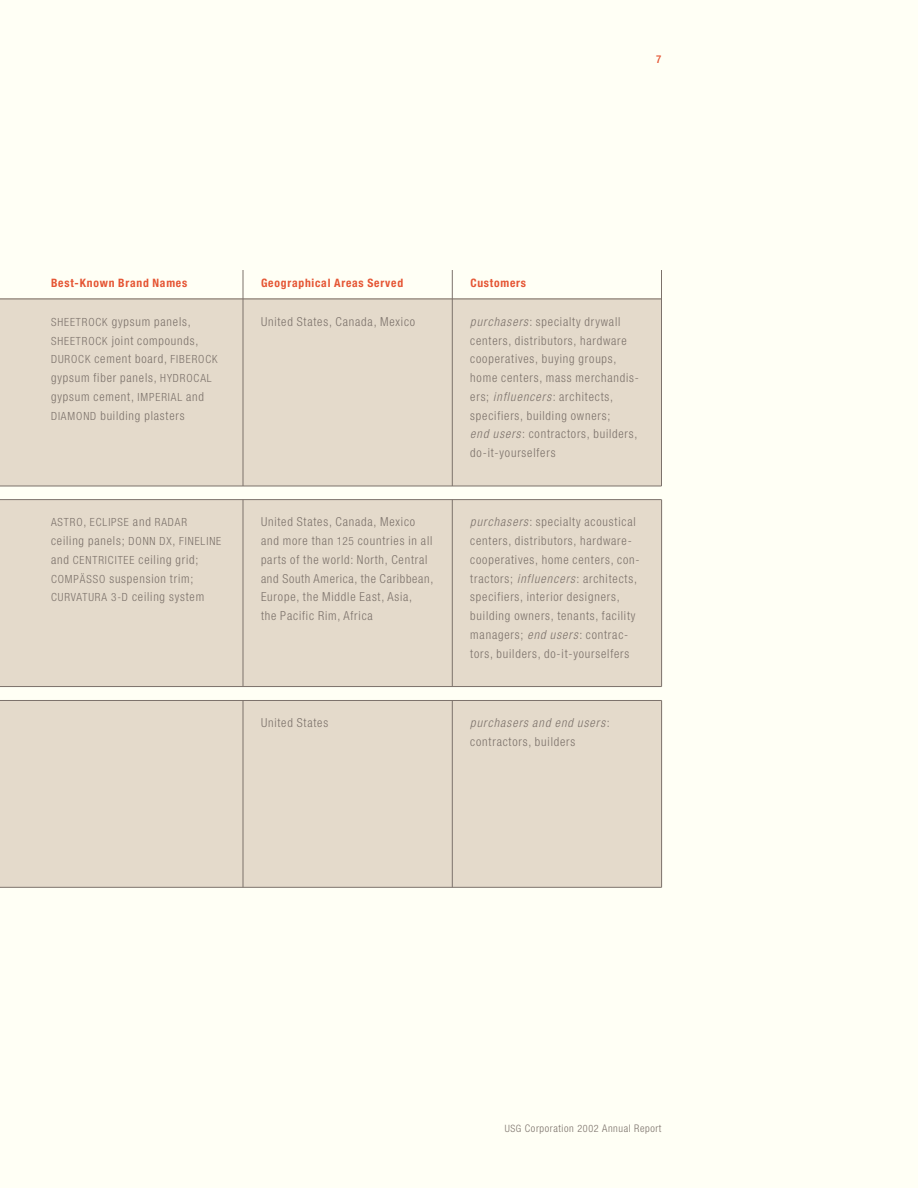
<style>
.page{position:relative;width:918px;height:1188px;background:#fffff5}
.page>*{position:absolute;margin:0;border:0;box-sizing:border-box;transform-origin:0 0}
.t1{font:300 condensed 12.3px/18.8px "Helvetica Neue";letter-spacing:.065em;color:#7c726b}
.t2{font:italic 300 condensed 12.3px/18.8px "Helvetica Neue";letter-spacing:.08em;color:#7c726b}
.t3{font:700 condensed 11.7px "Helvetica Neue";letter-spacing:.065em;color:#e55534}
.t4{font:300 condensed 11.25px "Helvetica Neue";letter-spacing:.08em;color:#7c726b}
.t5{font:500 condensed 10.8px "Helvetica Neue";color:#e55534}
.t6{font:300 condensed 10.5px "Helvetica Neue";letter-spacing:.06em;color:#7c726b}
.s1{font-size:11.25px}
.s2{font-size:12.3px}
.s3{font-style:italic}
.s4{font-style:normal}
.s5{font-size:10.2px}
</style>
<div class="page">
<div style="left:0;top:500px;width:243px;height:187px;background:#e4dacb"></div>
<div style="left:243px;top:500px;width:209px;height:187px;background:#e4dacb"></div>
<div style="left:452px;top:500px;width:210px;height:187px;background:#e4dacb"></div>
<div style="left:0;top:700px;width:452px;height:187px;background:#e4dacb"></div>
<div style="left:452px;top:700px;width:210px;height:187px;background:#e4dacb"></div>
<div style="left:0;top:299px;width:243px;height:187px;background:#e4dacb"></div>
<div style="left:243px;top:299px;width:209px;height:187px;background:#e4dacb"></div>
<div style="left:452px;top:299px;width:210px;height:187px;background:#e4dacb"></div>
<hr style="left:243px;top:700px;width:1px;height:187px;background:#7c726b">
<hr style="left:452px;top:700px;width:1px;height:187px;background:#7c726b">
<hr style="left:661px;top:700px;width:1px;height:187px;background:#7c726b">
<hr style="left:243px;top:500px;width:1px;height:187px;background:#7c726b">
<hr style="left:452px;top:500px;width:1px;height:187px;background:#7c726b">
<hr style="left:661px;top:500px;width:1px;height:187px;background:#7c726b">
<hr style="left:243px;top:270px;width:1px;height:216px;background:#7c726b">
<hr style="left:452px;top:270px;width:1px;height:216px;background:#7c726b">
<hr style="left:661px;top:270px;width:1px;height:216px;background:#7c726b">
<hr style="left:0;top:299px;width:662px;height:1px;background:#7c726b">
<hr style="left:0;top:486px;width:662px;height:1px;background:#7c726b">
<hr style="left:0;top:499px;width:662px;height:1px;background:#7c726b">
<hr style="left:0;top:686px;width:662px;height:1px;background:#7c726b">
<hr style="left:0;top:700px;width:662px;height:1px;background:#7c726b">
<hr style="left:0;top:887px;width:662px;height:1px;background:#7c726b">
<p class="t5" style="left:656px;top:56px;width:7px">7</p>
<p class="t3" style="left:51px;top:279px;width:138px">Best-Known Brand Names</p>
<p class="t3" style="left:261px;top:279px;width:144px">Geographical Areas Served</p>
<p class="t3" style="left:470px;top:279px;width:57px">Customers</p>
<p class="t1" style="left:51px;top:313px;width:149px"><span class="s1">SHEETROCK</span> gypsum panels,<br><span class="s1">SHEETROCK</span> joint compounds,</p>
<p class="t4" style="left:51px;top:355px;width:168px">DUROCK <span class="s2">cement board,</span> FIBEROCK</p>
<p class="t1" style="left:51px;top:369px;width:162px">gypsum fiber panels, <span class="s1">HYDROCAL </span>gypsum cement, <span class="s1">IMPERIAL</span> and<br><span class="s1">DIAMOND</span> building plasters</p>
<p class="t4" style="left:51px;top:518px;width:137px">ASTRO<span class="s2">,</span> ECLIPSE <span class="s2">and</span> RADAR</p>
<p class="t1" style="left:51px;top:533px;width:172px">ceiling panels; <span class="s1">DONN DX</span>, <span class="s1">FINELINE </span>and <span class="s1">CENTRICITEE</span> ceiling grid;<br><span class="s1">COMPÄSSO</span> suspension trim;<br><span class="s1">CURVATURA 3-D</span> ceiling system</p>
<p class="t1" style="left:261px;top:313px;width:156px">United States, Canada, Mexico</p>
<p class="t1" style="left:470px;top:313px;width:170px"><span class="s3">purchasers</span>: specialty drywall centers, distributors, hardware cooperatives, buying groups, home centers, mass merchandis&shy;ers; <span class="s3">influencers</span>: architects, specifiers, building owners;<br><span class="s3">end users</span>: contractors, builders, do-it-yourselfers</p>
<p class="t1" style="left:261px;top:514px;width:174px">United States, Canada, Mexico and more than <span class="s1">125</span> countries in all parts of the world: North, Central and South America, the Caribbean,<br>Europe, the Middle East, Asia,<br>the Pacific Rim, Africa</p>
<p class="t1" style="left:470px;top:514px;width:171px"><span class="s3">purchasers</span>: specialty acoustical centers, distributors, hardware&shy;cooperatives, home centers, con&shy;tractors; <span class="s3">influencers</span>: architects, specifiers, interior designers, building owners, tenants, facility managers; <span class="s3">end users</span>: contrac&shy;tors, builders, do-it-yourselfers</p>
<p class="t1" style="left:261px;top:715px;width:69px">United States</p>
<p class="t2" style="left:470px;top:715px;width:141px">purchasers and end users<span class="s4">: contractors, builders</span></p>
<p class="t6" style="left:505px;top:1125px;width:158px"><span class="s5">USG</span> Corporation <span class="s5">2002</span> Annual Report</p>
</div>
